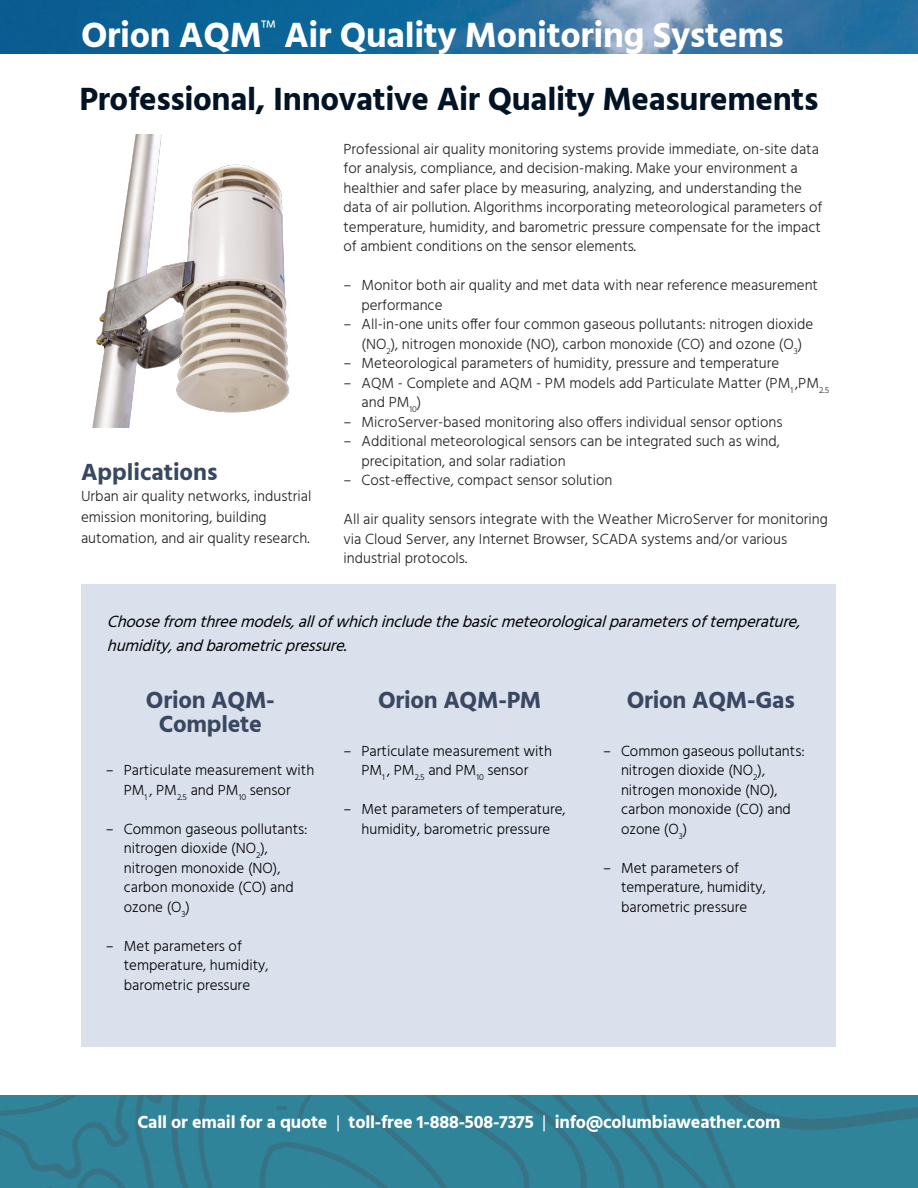
<style>
.page{position:relative;width:918px;height:1188px;background:#fff}
.page>*{position:absolute;margin:0;border:0;box-sizing:border-box;transform-origin:0 0}
.Subhead{font:700 36px "Hind";letter-spacing:-.01em;color:#fff}
.Subhead-2{font:700 33px "Hind";letter-spacing:-.01em;color:#021326}
.Subhead_1{font:700 24px/24px "Hind";letter-spacing:-.01em;color:#394860;text-align:center}
.Body_text{font:700 24px "Hind";color:#38485f}
.Subhead_1-2{font:700 18px "Hind";letter-spacing:-.01em;color:#fff}
.Subhead_1-3{font:italic 16.5px/24px "Hind";color:#000}
.Body_text-2{font:300 15px/19.5px "Hind";color:#231f20}
.t1{font:300 15px/19.5px "Hind";color:#020000}
.t2{font:300 15px/19.5px "Hind";color:#000;text-align:center}
.s1{color:#020000}
.s2{font-weight:400}
</style>
<div class="page">
<div style="left:81px;top:584px;width:754px;height:462px;background:#dae1ed"></div>
<img style="left:0;top:1095px;width:918px;height:93px">
<img style="left:0;top:0;width:918px;height:54px">
<img style="left:92px;top:134px;width:198px;height:293px">
<p class="Subhead" style="left:81px;top:13px;width:704px">Orion AQM<sup>™</sup> Air Quality Monitoring Systems</p>
<p class="Subhead-2" style="left:80px;top:79px;width:740px">Professional, Innovative Air Quality Measurements</p>
<p class="Body_text" style="left:81px;top:458px;width:138px">Applications</p>
<p class="Body_text-2" style="left:81px;top:487px;width:232px;line-height:21px">Urban air quality networks, industrial emission monitoring, building automation, and air quality research.</p>
<p class="Body_text-2" style="left:344px;top:140px;width:480px">Professional air quality monitoring systems provide immediate, on-site data for analysis, compliance, and decision-making. Make your environment a healthier and safer place by measuring, analyzing, and understanding the data of air pollution. Algorithms incorporating meteorological parameters of temperature, humidity, and barometric pressure compensate for the impact of ambient conditions on the sensor elements.</p>
<p class="Body_text-2" style="left:362px;top:277px;width:458px;text-indent:-18px">– Monitor both air quality and met data with near reference measurement performance</p>
<p class="Body_text-2" style="left:344px;top:316px;width:471px;text-align:center">– All-in-one units offer four common gaseous pollutants: nitrogen dioxide (NO<sub>2</sub>), nitrogen monoxide (NO), carbon monoxide (CO) and ozone (O<sub>3</sub>)</p>
<p class="Body_text-2" style="left:344px;top:355px;width:437px">– Meteorological parameters of humidity, pressure and temperature</p>
<p class="Body_text-2" style="left:362px;top:374px;width:469px;text-indent:-18px">– AQM - Complete and AQM - PM models add Particulate Matter (PM<sub>1</sub> ,PM<sub>2.5 </sub>and PM<sub>10</sub>)</p>
<p class="Body_text-2" style="left:344px;top:413px;width:441px">– MicroServer-based monitoring also offers individual sensor options</p>
<p class="Body_text-2" style="left:362px;top:433px;width:420px;text-indent:-18px">– Additional meteorological sensors can be integrated such as wind, precipitation, and solar radiation</p>
<p class="Body_text-2" style="left:344px;top:472px;width:270px">– Cost-effective, compact sensor solution</p>
<p class="Body_text-2" style="left:344px;top:511px;width:486px">All air quality sensors integrate with the Weather MicroServer for monitoring via Cloud Server, any Internet Browser, SCADA systems and/or various industrial protocols.</p>
<p class="Subhead_1-3" style="left:107px;top:610px;width:701px">Choosefrom threemodels,allofwhichincludethebasicmeteorologicalparametersoftemperature, humidity,andbarometricpressure.</p>
<p class="Subhead_1" style="left:146px;top:687px;width:130px">Orion AQM-<br>Complete</p>
<p class="t1" style="left:106px;top:761px;width:210px;text-align:center">– Particulate measurement with<br>PM<sub>1</sub> , PM<sub>2.5</sub> and PM<sub>10</sub> sensor</p>
<p class="t1" style="left:124px;top:820px;width:185px;text-indent:-18px">– Common gaseous pollutants: nitrogen dioxide (NO<sub>2</sub>), nitrogen monoxide (NO), carbon monoxide (CO) and ozone (O<sub>3</sub>)</p>
<p class="t1" style="left:124px;top:937px;width:146px;text-indent:-18px">– Met parameters of temperature, humidity, barometric pressure</p>
<p class="Subhead_1" style="left:378px;top:687px;width:165px">Orion AQM-PM</p>
<p class="t2" style="left:344px;top:742px;width:210px">– Particulate measurement with<br><span class="s1">PM</span><sub>1</sub> <span class="s1">,</span> PM<sub>2.5</sub> and PM<sub>10</sub> sensor</p>
<p class="t2" style="left:344px;top:800px;width:224px">– Met parameters of temperature, humidity, barometric pressure</p>
<p class="Subhead_1" style="left:627px;top:687px;width:169px">Orion AQM-Gas</p>
<p class="t1" style="left:621px;top:742px;width:185px;text-indent:-18px">– Common gaseous pollutants: nitrogen dioxide (NO<sub>2</sub>), nitrogen monoxide (NO), carbon monoxide (CO) and ozone (O<sub>3</sub>)</p>
<p class="t1" style="left:621px;top:859px;width:146px;text-indent:-18px">– Met parameters of temperature, humidity, barometric pressure</p>
<p class="Subhead_1-2" style="left:137px;top:1112px;width:645px">Call or email for a quote <span class="s2">|</span> toll-free 1-888-508-7375 <span class="s2">|</span> info@columbiaweather.com</p>
</div>
